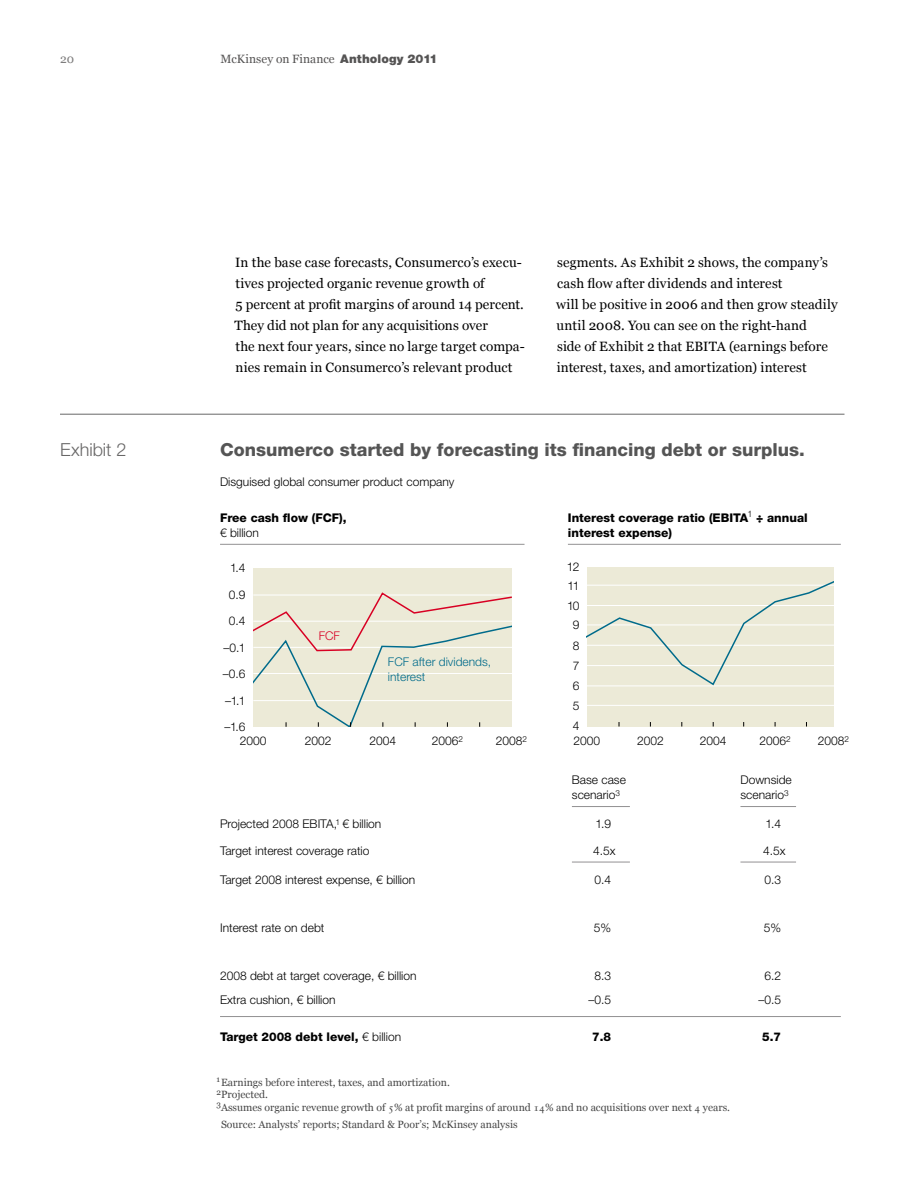
<style>
.page{position:relative;width:918px;height:1188px;background:#fff}
.page>*{position:absolute;margin:0;border:0;box-sizing:border-box;transform-origin:0 0}
.t1{font:800 18px "Helvetica Neue LT Std";color:#555}
.t2{font:300 18px "Helvetica Neue LT Std";color:#686767}
.t3{font:800 15px/21px "Helvetica Neue LT Std";color:#000}
.t4{font:13.5px/21px "Georgia";letter-spacing:.01em;color:#000}
.t5{font:300 12px/20.1px "Helvetica Neue LT Std";color:#000}
.t6{font:800 12px/15px "Helvetica Neue LT Std";color:#000}
.t7{font:12px "Georgia";letter-spacing:.01em;color:#555454}
.t8{font:300 12px/15px "Helvetica Neue LT Std";color:#006b8b}
.t9{font:300 12px "Helvetica Neue LT Std";color:#d80023}
.t10{font:12px "Georgia";color:#7d7c7c}
.t11{font:10.5px/12.8px "Georgia";color:#464646}
.s1{font-family:"Helvetica Neue LT Std";font-weight:900}
.s2{font-weight:300}
.s3{font-family:"Sabon LT Std"}
</style>
<div class="page">
<hr style="left:60px;top:414px;width:784px;height:1px;background:#686767">
<div style="left:253px;top:568px;width:258px;height:159px;background:#ecead7"></div>
<div style="left:587px;top:567px;width:246px;height:160px;background:#ecead7"></div>
<hr style="left:587px;top:686px;width:246px;height:1px;background:#fff">
<hr style="left:587px;top:705px;width:246px;height:1px;background:#fff">
<svg style="left:587px;top:581px;width:246px;height:105px"></svg>
<hr style="left:568px;top:544px;width:273px;height:1px;background:#929192">
<hr style="left:220px;top:544px;width:305px;height:1px;background:#929192">
<hr style="left:220px;top:1016px;width:621px;height:1px;background:#929192">
<hr style="left:572px;top:806px;width:58px;height:1px;background:#929192">
<hr style="left:740px;top:806px;width:56px;height:1px;background:#929192">
<hr style="left:572px;top:862px;width:58px;height:1px;background:#929192">
<hr style="left:740px;top:862px;width:56px;height:1px;background:#929192">
<svg style="left:253px;top:592px;width:258px;height:135px"></svg>
<p class="t10" style="left:60px;top:52px;width:16px">20</p>
<p class="t7" style="left:220px;top:52px;width:219px">McKinsey on Finance <span class="s1">Anthology 2011</span></p>
<h1 class="t2" style="left:60px;top:439px;width:68px">Exhibit 2</h1>
<p class="t4" style="left:235px;top:252px;width:292px">In the base case forecasts, Consumerco’s execu&shy;tives projected organic revenue growth of<br>5 percent at profit margins of around 14 percent.<br>They did not plan for any acquisitions over<br>the next four years, since no large target compa&shy;nies remain in Consumerco’s relevant product</p>
<p class="t4" style="left:556px;top:252px;width:283px">segments. As Exhibit 2 shows, the company’s cash flow after dividends and interest<br>will be positive in 2006 and then grow steadily until 2008. You can see on the right-hand<br>side of Exhibit 2 that EBITA (earnings before interest, taxes, and amortization) interest</p>
<p class="t3" style="left:222px;top:270px;width:162px">McKinsey on Finance<br>Capital structure<br>Exhibit 2 of 3</p>
<h1 class="t1" style="left:220px;top:439px;width:586px">Consumerco started by forecasting its financing debt or surplus.</h1>
<p class="t5" style="left:220px;top:472px;width:236px">Disguised global consumer product company</p>
<p class="t6" style="left:220px;top:510px;width:128px">Free cash flow (FCF),</p>
<p class="t5" style="left:220px;top:522px;width:40px">€ billion</p>
<p class="t5" style="left:230px;top:558px;width:17px">1.4</p>
<p class="t5" style="left:229px;top:581px;width:18px;line-height:26.1px">0.9<br>0.4</p>
<p class="t5" style="left:223px;top:634px;width:24px;line-height:26.1px">–0.1 –0.6</p>
<p class="t5" style="left:225px;top:688px;width:22px;line-height:25.5px">–1.1 –1.6</p>
<p class="t9" style="left:319px;top:629px;width:23px">FCF</p>
<p class="t8" style="left:388px;top:654px;width:105px">FCF after dividends, interest</p>
<p class="t6" style="left:568px;top:510px;width:241px">Interest coverage ratio (EBITA<sup>1</sup> ÷ annual interest expense)</p>
<p class="t5" style="left:567px;top:557px;width:14px;line-height:18.5px">12<br>11</p>
<p class="t5" style="left:567px;top:595px;width:14px;text-align:center">10<br>9<br>8<br>7<br>6<br>5<br>4</p>
<p class="t5" style="left:240px;top:731px;width:28px">2000</p>
<p class="t5" style="left:305px;top:731px;width:28px">2002</p>
<p class="t5" style="left:370px;top:731px;width:28px">2004</p>
<p class="t5" style="left:432px;top:731px;width:33px">2006<sup>2</sup></p>
<p class="t5" style="left:496px;top:731px;width:33px">2008<sup>2</sup></p>
<p class="t5" style="left:573px;top:731px;width:28px">2000</p>
<p class="t5" style="left:637px;top:731px;width:28px">2002</p>
<p class="t5" style="left:700px;top:731px;width:28px">2004</p>
<p class="t5" style="left:759px;top:731px;width:33px">2006<sup>2</sup></p>
<p class="t5" style="left:818px;top:731px;width:33px">2008<sup>2</sup></p>
<p class="t5" style="left:220px;top:814px;width:163px">Projected 2008 EBITA,<sup>1</sup> € billion</p>
<p class="t5" style="left:220px;top:841px;width:151px">Target interest coverage ratio</p>
<p class="t5" style="left:220px;top:870px;width:197px">Target 2008 interest expense, € billion</p>
<p class="t5" style="left:572px;top:772px;width:56px;line-height:15px">Base case scenario<sup>3</sup></p>
<p class="t5" style="left:740px;top:772px;width:53px;line-height:15px">Downside scenario<sup>3</sup></p>
<p class="t5" style="left:596px;top:814px;width:17px">1.9</p>
<p class="t5" style="left:593px;top:841px;width:24px">4.5x</p>
<p class="t5" style="left:594px;top:870px;width:18px">0.4</p>
<p class="t5" style="left:766px;top:814px;width:17px">1.4</p>
<p class="t5" style="left:763px;top:841px;width:24px">4.5x</p>
<p class="t5" style="left:764px;top:870px;width:18px">0.3</p>
<p class="t5" style="left:220px;top:918px;width:106px">Interest rate on debt</p>
<p class="t5" style="left:594px;top:918px;width:19px">5%</p>
<p class="t5" style="left:764px;top:918px;width:19px">5%</p>
<p class="t5" style="left:220px;top:964px;width:198px;line-height:24.2px">2008 debt at target coverage, € billion<br>Extra cushion, € billion</p>
<p class="t5" style="left:588px;top:964px;width:24px;line-height:24.2px;text-align:center">8.3 –0.5</p>
<p class="t5" style="left:764px;top:966px;width:18px">6.2</p>
<p class="t5" style="left:758px;top:990px;width:24px">–0.5</p>
<p class="t6" style="left:220px;top:1029px;width:183px">Target 2008 debt level, <span class="s2">€ billion</span></p>
<p class="t6" style="left:592px;top:1029px;width:20px">7.8</p>
<p class="t6" style="left:762px;top:1029px;width:20px">5.7</p>
<p class="t11" style="left:217px;top:1076px;width:515px"><sup>1</sup> Earnings before interest, taxes, and amortization.<br><sup>2</sup>Projected.<br><sup>3</sup>Assumes organic revenue growth of <span class="s3">5</span>% at profit margins of around <span class="s3">14</span>% and no acquisitions over next <span class="s3">4</span> years.</p>
<p class="t11" style="left:221px;top:1119px;width:298px">Source: Analysts’ reports; Standard &amp; Poor’s; McKinsey analysis</p>
</div>
